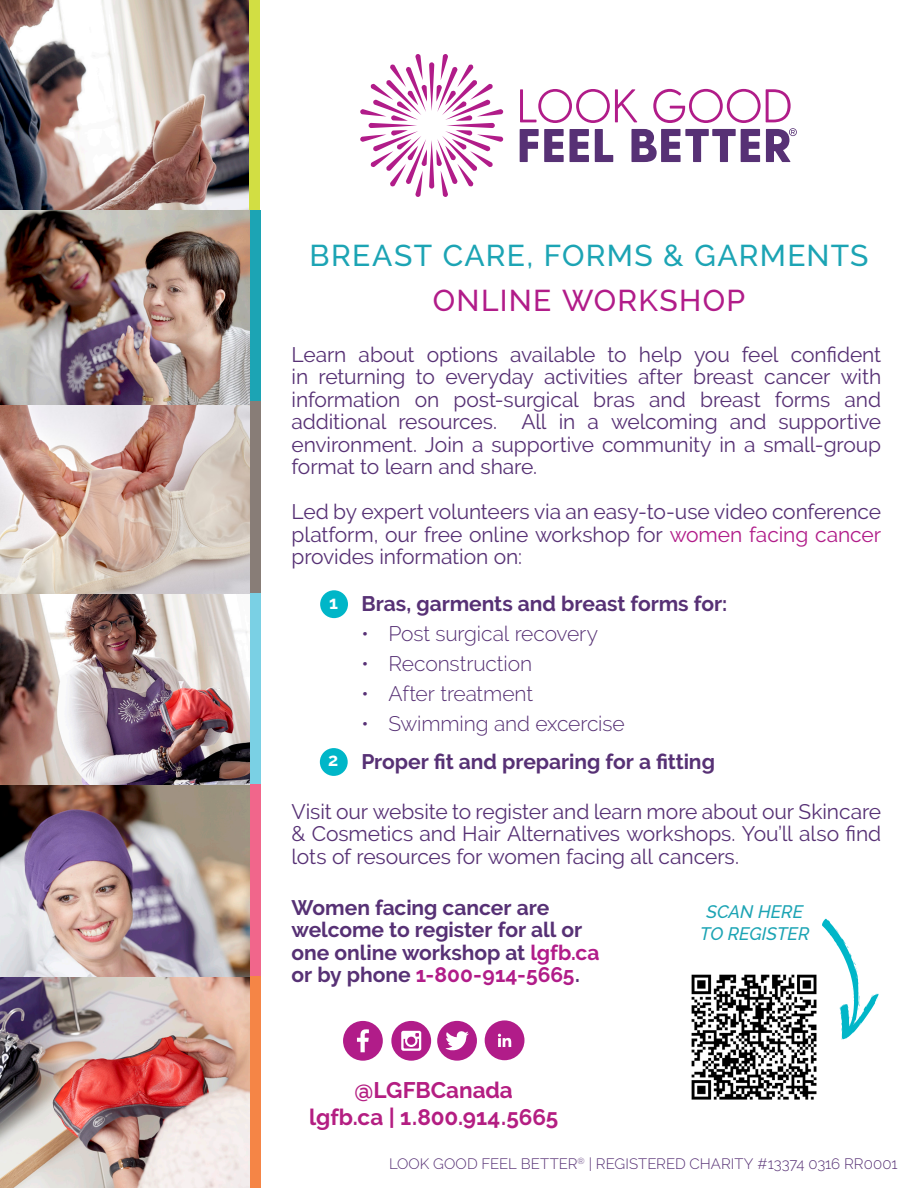
<style>
.page{position:relative;width:918px;height:1188px;background:#fff}
.page>*{position:absolute;margin:0;border:0;box-sizing:border-box;transform-origin:0 0}
.t1{font:500 30px "Raleway";letter-spacing:.045em;color:#1ca4b4}
.t2{font:500 30px "Raleway";letter-spacing:.045em;color:#b11c89}
.t3{font:700 22.5px "Raleway";letter-spacing:-.005em;color:#b41e82}
.t4{font:21px/22.5px "Raleway";letter-spacing:-.005em;color:#573175;text-align:justify}
.t5{font:700 21px/22.5px "Raleway";letter-spacing:-.005em;color:#573175}
.t6{font:300 21px "Raleway";letter-spacing:-.005em;color:#573175}
.t7{font:italic 500 18px "Raleway";color:#1ca4b4}
.t8{font:700 18px "Raleway";color:#fff}
.t9{font:300 15px "Raleway";color:#573175}
.s1{color:#b11c89}
</style>
<div class="page">
<img style="left:0;top:210px;width:250px;height:764px">
<img style="left:0;top:974px;width:250px;height:214px">
<div style="left:250px;top:976px;width:11px;height:212px;background:#f58546"></div>
<img style="left:0;top:0;width:250px;height:210px">
<div style="left:250px;top:0;width:10px;height:210px;background:#d2de43"></div>
<div style="left:250px;top:210px;width:11px;height:192px;background:#1ca4b4"></div>
<div style="left:250px;top:401px;width:11px;height:192px;background:#887d77"></div>
<div style="left:250px;top:593px;width:11px;height:192px;background:#7ad0e4"></div>
<div style="left:250px;top:785px;width:11px;height:191px;background:#f1668b"></div>
<svg style="left:429px;top:62px;width:5px;height:49px"></svg>
<svg style="left:446px;top:123px;width:49px;height:5px"></svg>
<svg style="left:436px;top:54px;width:67px;height:67px"></svg>
<svg style="left:369px;top:123px;width:48px;height:5px"></svg>
<svg style="left:360px;top:54px;width:67px;height:67px"></svg>
<svg style="left:429px;top:140px;width:5px;height:49px"></svg>
<svg style="left:360px;top:130px;width:67px;height:67px"></svg>
<svg style="left:436px;top:130px;width:67px;height:67px"></svg>
<svg style="left:520px;top:89px;width:277px;height:73px"></svg>
<svg style="left:391px;top:1021px;width:40px;height:40px"></svg>
<svg style="left:437px;top:1021px;width:40px;height:40px"></svg>
<svg style="left:343px;top:1021px;width:40px;height:40px"></svg>
<svg style="left:485px;top:1020px;width:39px;height:40px"></svg>
<div style="left:320px;top:590px;width:28px;height:28px;background:#00b6c8;border-radius:50%"></div>
<div style="left:320px;top:748px;width:28px;height:28px;background:#00b6c8;border-radius:50%"></div>
<img style="left:691px;top:974px;width:126px;height:126px">
<svg style="left:822px;top:919px;width:57px;height:121px"></svg>
<p class="t1" style="left:310px;top:238px;width:560px">BREAST CARE, FORMS &amp; GARMENTS</p>
<p class="t2" style="left:433px;top:283px;width:314px">ONLINE WORKSHOP</p>
<p class="t4" style="left:292px;top:343px;width:591px">Learn about options available to help you feel confident in returning to everyday activities after breast cancer with information on post-surgical bras and breast forms and additional resources. All in a welcoming and supportive environment. Join a supportive community in a small-group format to learn and share.</p>
<p class="t4" style="left:292px;top:500px;width:591px">Led by expert volunteers via an easy-to-use video conference platform, our free online workshop for <span class="s1">women facing cancer </span>provides information on:</p>
<p class="t8" style="left:329px;top:592px;width:10px">1</p>
<p class="t8" style="left:328px;top:750px;width:12px">2</p>
<p class="t5" style="left:362px;top:593px;width:367px">Bras, garments and breast forms for:</p>
<p class="t6" style="left:362px;top:622px;width:238px">• Post surgical recovery</p>
<p class="t6" style="left:362px;top:652px;width:172px">• Reconstruction</p>
<p class="t6" style="left:362px;top:682px;width:173px">• After treatment</p>
<p class="t6" style="left:362px;top:712px;width:265px">• Swimming and excercise</p>
<p class="t5" style="left:362px;top:750px;width:355px">Proper fit and preparing for a fitting</p>
<p class="t4" style="left:292px;top:800px;width:591px">Visit our website to register and learn more about our Skincare &amp; Cosmetics and Hair Alternatives workshops. You’ll also find lots of resources for women facing all cancers.</p>
<p class="t5" style="left:292px;top:896px;width:310px">Women facing cancer are welcome to register for all or one online workshop at <span class="s1">lgfb.ca </span>or by phone <span class="s1">1-800-914-5665</span>.</p>
<p class="t7" style="left:706px;top:901px;width:98px">SCAN HERE</p>
<p class="t7" style="left:700px;top:923px;width:111px">TO REGISTER</p>
<p class="t3" style="left:355px;top:1077px;width:160px">@LGFBCanada</p>
<p class="t3" style="left:309px;top:1104px;width:251px">lgfb.ca | 1.800.914.5665</p>
<p class="t9" style="left:389px;top:1155px;width:510px">LOOK GOOD FEEL BETTER<sup>®</sup> | REGISTERED CHARITY #13374 0316 RR0001</p>
</div>
